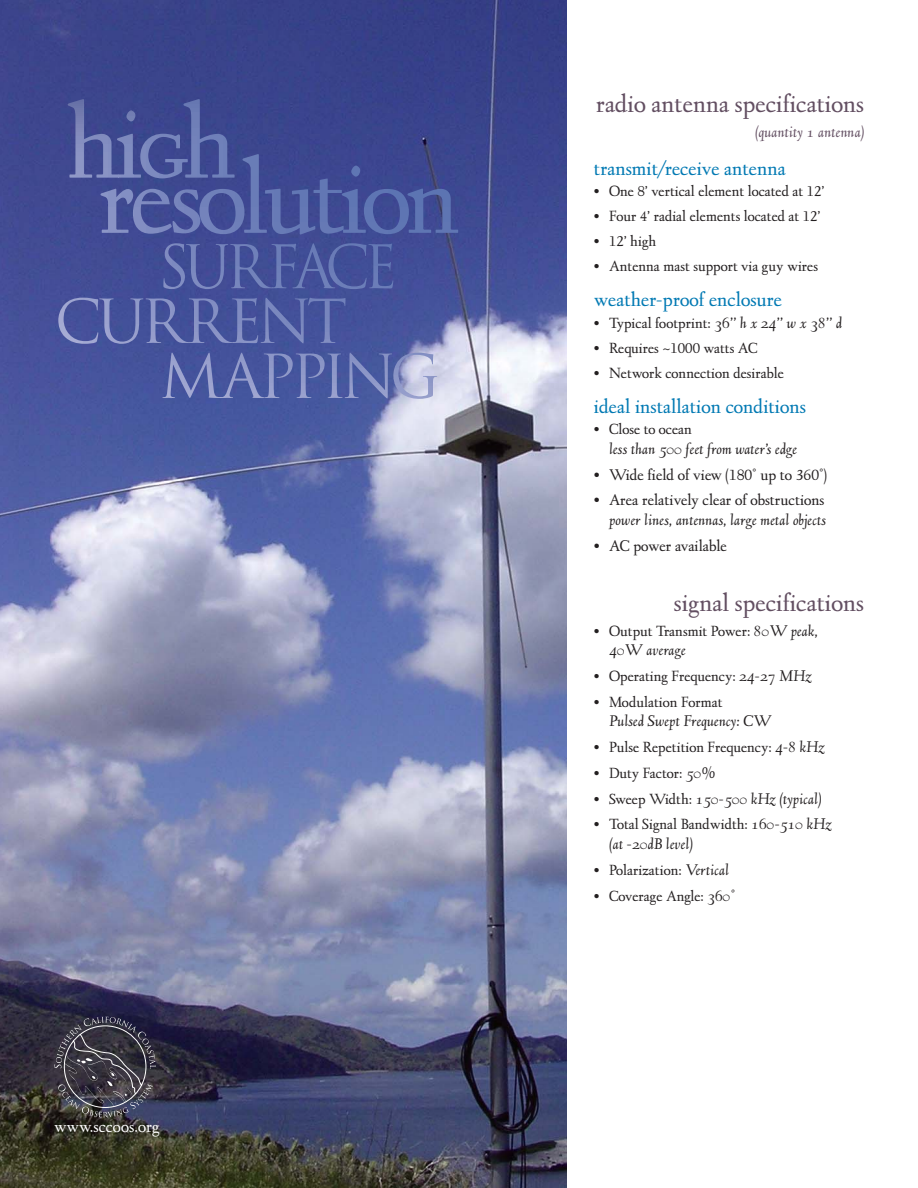
<style>
.page{position:relative;width:918px;height:1188px;background:#fff}
.page>*{position:absolute;margin:0;border:0;box-sizing:border-box;transform-origin:0 0}
.t1{font:26.4px "LTC Kaatskill";color:#624e61}
.t2{font:21px "LTC Kaatskill";color:#0079b3}
.t3{font:18px "LTC Kaatskill";color:#fff}
.t4{font:italic 16.5px "LTC Kaatskill";color:#231f20}
.t5{font:16.5px "LTC Kaatskill";color:#231f20}
.t6{font:italic 16.5px "LTC Kaatskill";color:#624e61}
.t7{font:15.75px "LTC Kaatskill";color:#231f20}
.s1{font-style:italic;font-size:16.5px}
.s2{font-style:normal;font-size:15.75px}
</style>
<div class="page">
<img style="left:0;top:0;width:567px;height:1188px">
<svg style="left:271px;top:243px;width:122px;height:46px;background:#4a589e"></svg>
<svg style="left:54px;top:1017px;width:102px;height:100px;background:#474450"></svg>
<p class="t3" style="left:54px;top:1119px;width:107px">www.sccoos.org</p>
<h1 class="t1" style="left:596px;top:93px;width:269px">radio antenna specifications</h1>
<p class="t6" style="left:755px;top:125px;width:110px">(quantity 1 antenna)</p>
<h2 class="t2" style="left:594px;top:160px;width:193px">transmit/receive antenna</h2>
<p class="t7" style="left:594px;top:185px;width:232px">• One 8' vertical element located at 12'</p>
<p class="t7" style="left:594px;top:210px;width:228px">• Four 4' radial elements located at 12'</p>
<p class="t7" style="left:594px;top:235px;width:64px">• 12’ high</p>
<p class="t7" style="left:594px;top:260px;width:226px">• Antenna mast support via guy wires</p>
<h2 class="t2" style="left:594px;top:291px;width:190px">weather-proof enclosure</h2>
<p class="t7" style="left:594px;top:317px;width:250px">• Typical footprint: <span class="s1">36" h x 24" w x 38" d</span></p>
<p class="t7" style="left:594px;top:342px;width:165px">• Requires ~1000 watts AC</p>
<p class="t7" style="left:594px;top:367px;width:191px">• Network connection desirable</p>
<h2 class="t2" style="left:594px;top:398px;width:214px">ideal installation conditions</h2>
<p class="t7" style="left:594px;top:423px;width:99px">• Close to ocean</p>
<p class="t4" style="left:609px;top:442px;width:190px">less than 500 feet from water's edge</p>
<p class="t5" style="left:594px;top:468px;width:235px">• Wide field of view (180° up to 360°)</p>
<p class="t5" style="left:594px;top:494px;width:232px">• Area relatively clear of obstructions</p>
<p class="t4" style="left:609px;top:513px;width:218px">power lines, antennas, large metal objects</p>
<p class="t5" style="left:594px;top:539px;width:135px">• AC power available</p>
<h1 class="t1" style="left:674px;top:592px;width:192px">signal specifications</h1>
<p class="t7" style="left:594px;top:624px;width:225px">• Output Transmit Power: <span class="s1">80W peak,</span></p>
<p class="t4" style="left:609px;top:644px;width:78px">40W average</p>
<p class="t7" style="left:594px;top:670px;width:219px">• Operating Frequency: <span class="s1">24-27 MHz</span></p>
<p class="t7" style="left:594px;top:695px;width:130px">• Modulation Format</p>
<p class="t4" style="left:609px;top:714px;width:164px">Pulsed Swept Frequency: CW</p>
<p class="t7" style="left:594px;top:741px;width:232px">• Pulse Repetition Frequency: <span class="s1">4-8 kHz</span></p>
<p class="t7" style="left:594px;top:767px;width:124px">• Duty Factor: <span class="s1">50%</span></p>
<p class="t4" style="left:594px;top:792px;width:229px"><span class="s2">• Sweep Width:</span> 150-500 kHz (typical)</p>
<p class="t7" style="left:594px;top:818px;width:239px">• Total Signal Bandwidth: <span class="s1">160-510 kHz</span></p>
<p class="t4" style="left:609px;top:837px;width:85px">(at -20dB level)</p>
<p class="t7" style="left:594px;top:864px;width:136px">• Polarization: <span class="s1">Vertical</span></p>
<p class="t7" style="left:594px;top:890px;width:142px">• Coverage Angle: <span class="s1">360°</span></p>
</div>
